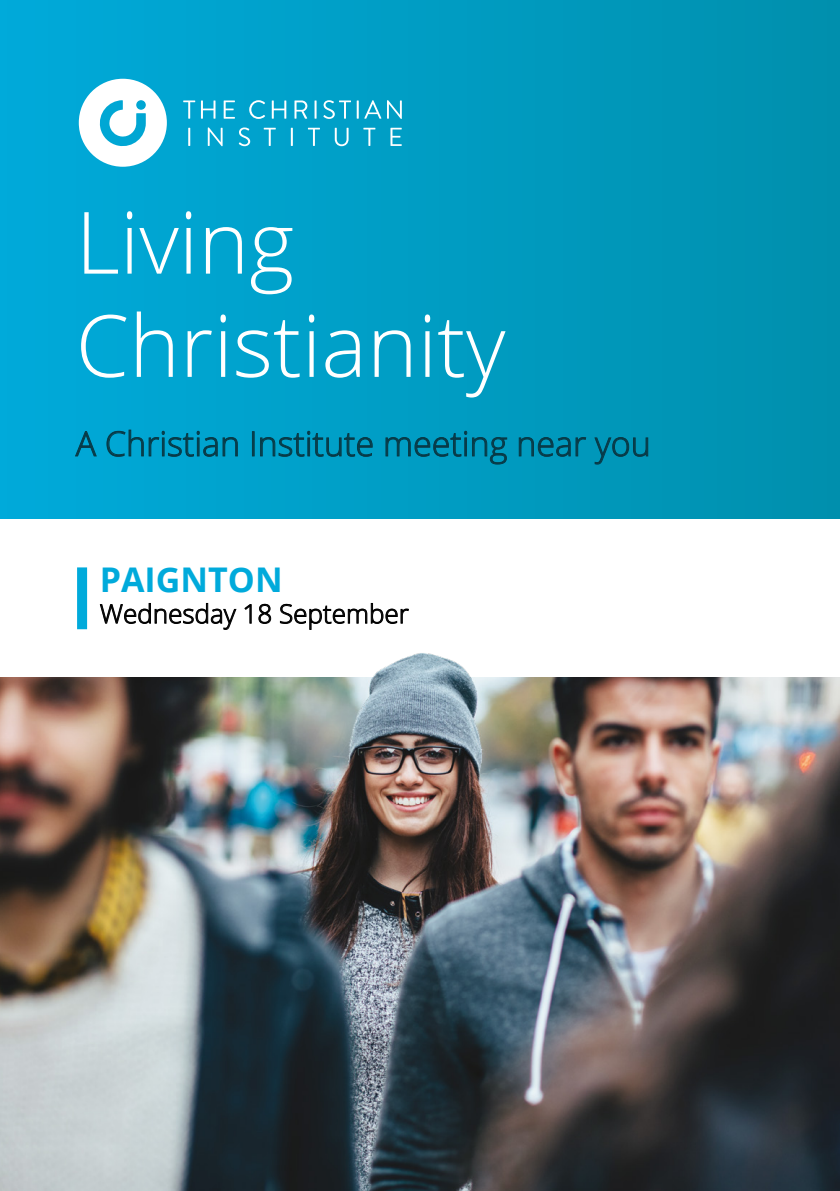
<style>
.page{position:relative;width:840px;height:1191px;background:#fff}
.page>*{position:absolute;margin:0;border:0;box-sizing:border-box;transform-origin:0 0}
.t1{font:300 86px/103.2px "Open Sans";color:#fff}
.t2{font:300 34px "Open Sans";color:#083a47}
.t3{font:700 34px "Open Sans";color:#00aadb}
.t4{font:300 26px "Open Sans";color:#000}
</style>
<div class="page">
<div style="left:0;top:0;width:839px;height:520px;background:linear-gradient(to right,#00aada,#0090ad)"></div>
<svg style="left:75px;top:431px;width:22px;height:25px"></svg>
<svg style="left:107px;top:430px;width:130px;height:27px;background:#018eb4"></svg>
<div style="left:252px;top:431px;width:2px;height:25px;border:1px solid #083a47"></div>
<svg style="left:260px;top:431px;width:112px;height:26px;background:#0189ab"></svg>
<svg style="left:385px;top:431px;width:122px;height:33px;background:#0189ab"></svg>
<svg style="left:518px;top:437px;width:67px;height:20px"></svg>
<svg style="left:594px;top:437px;width:53px;height:27px"></svg>
<svg style="left:183px;top:100px;width:12px;height:19px"></svg>
<svg style="left:201px;top:100px;width:14px;height:19px"></svg>
<svg style="left:223px;top:100px;width:12px;height:19px"></svg>
<svg style="left:249px;top:100px;width:16px;height:19px"></svg>
<svg style="left:271px;top:100px;width:15px;height:19px"></svg>
<svg style="left:294px;top:100px;width:13px;height:19px"></svg>
<svg style="left:314px;top:100px;width:2px;height:19px"></svg>
<svg style="left:323px;top:100px;width:35px;height:19px"></svg>
<svg style="left:364px;top:100px;width:17px;height:19px"></svg>
<svg style="left:387px;top:100px;width:14px;height:19px"></svg>
<svg style="left:188px;top:128px;width:2px;height:18px"></svg>
<svg style="left:208px;top:127px;width:14px;height:19px"></svg>
<svg style="left:238px;top:127px;width:12px;height:19px"></svg>
<svg style="left:263px;top:128px;width:12px;height:18px"></svg>
<svg style="left:291px;top:128px;width:2px;height:18px"></svg>
<svg style="left:308px;top:128px;width:12px;height:18px"></svg>
<svg style="left:334px;top:128px;width:14px;height:18px"></svg>
<svg style="left:363px;top:128px;width:12px;height:18px"></svg>
<svg style="left:390px;top:128px;width:11px;height:18px"></svg>
<svg style="left:79px;top:79px;width:88px;height:88px"></svg>
<div style="left:0;top:519px;width:839px;height:158px;background:#fff"></div>
<div style="left:77px;top:567px;width:10px;height:62px;background:#00aadb"></div>
<svg style="left:100px;top:603px;width:136px;height:26px"></svg>
<svg style="left:244px;top:604px;width:7px;height:19px"></svg>
<svg style="left:258px;top:604px;width:13px;height:20px"></svg>
<svg style="left:280px;top:603px;width:128px;height:26px"></svg>
<img style="left:0;top:629px;width:839px;height:562px">
<h1 class="t1" style="left:76px;top:188px;width:431px">Living<br>Christianity</h1>
<h2 class="t2" style="left:76px;top:420px;width:576px">A Christian Institute meeting near you</h2>
<h2 class="t3" style="left:100px;top:555px;width:184px">PAIGNTON</h2>
<h2 class="t4" style="left:100px;top:596px;width:310px">Wednesday 18 September</h2>
</div>
